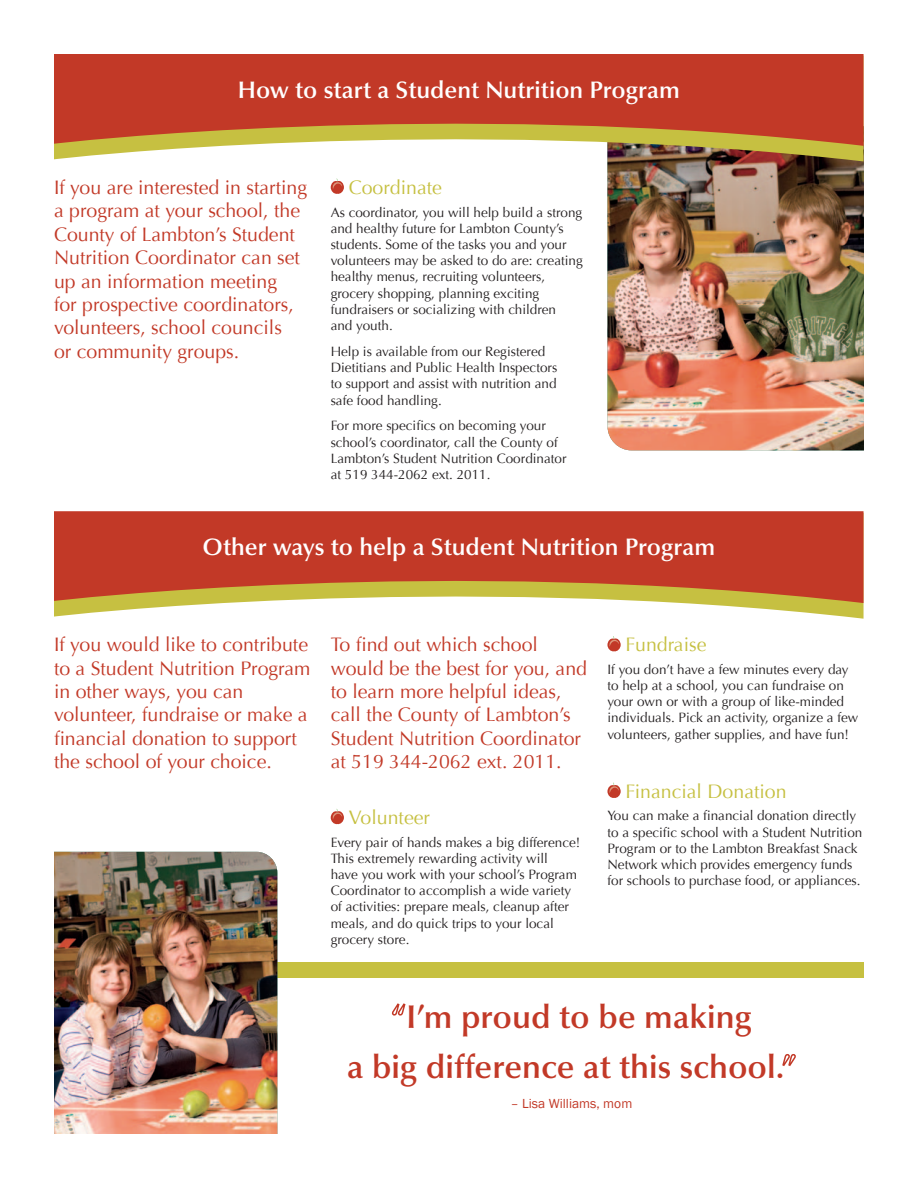
<style>
.page{position:relative;width:918px;height:1188px;background:#fff}
.page>*{position:absolute;margin:0;border:0;box-sizing:border-box;transform-origin:0 0}
.t1{font:600 33px/50.4px "Optima";color:#c23927}
.t2{font:600 24px "Optima";color:#fff}
.t3{font:19.5px/23.4px "Optima";color:#c23927}
.t4{font:19.5px "Optima";color:#c6c041}
.t5{font:13.5px/16.2px "Optima";color:#231f20}
.t6{font:13.5px "Franklin Gothic";color:#c23927}
</style>
<div class="page">
<img style="left:607px;top:161px;width:257px;height:289px">
<svg style="left:54px;top:146px;width:810px;height:15px"></svg>
<svg style="left:54px;top:54px;width:810px;height:92px;background:#c35030"></svg>
<div style="left:54px;top:962px;width:810px;height:16px;background:#c6c041"></div>
<img style="left:54px;top:852px;width:223px;height:282px">
<svg style="left:391px;top:1003px;width:15px;height:13px"></svg>
<svg style="left:782px;top:1054px;width:14px;height:12px"></svg>
<svg style="left:54px;top:603px;width:810px;height:16px"></svg>
<svg style="left:54px;top:511px;width:810px;height:92px;background:#c45130"></svg>
<svg style="left:607px;top:783px;width:14px;height:15px"></svg>
<svg style="left:331px;top:809px;width:13px;height:16px"></svg>
<svg style="left:607px;top:636px;width:14px;height:16px"></svg>
<svg style="left:331px;top:179px;width:13px;height:15px"></svg>
<h2 class="t2" style="left:238px;top:76px;width:444px">How to start a Student Nutrition Program</h2>
<h3 class="t3" style="left:54px;top:176px;width:255px">If you are interested in starting a program at your school, the<br>County of Lambton’s Student<br>Nutrition Coordinator can set up an information meeting<br>for prospective coordinators, volunteers, school councils<br>or community groups.</h3>
<h3 class="t4" style="left:349px;top:176px;width:95px">Coordinate</h3>
<p class="t5" style="left:331px;top:204px;width:254px">As coordinator, you will help build a strong and healthy future for Lambton County’s students. Some of the tasks you and your volunteers may be asked to do are: creating healthy menus, recruiting volunteers, grocery shopping, planning exciting fundraisers or socializing with children<br>and youth.</p>
<p class="t5" style="left:331px;top:343px;width:228px">Help is available from our Registered Dietitians and Public Health Inspectors to support and assist with nutrition and safe food handling.</p>
<p class="t5" style="left:331px;top:418px;width:237px">For more specifics on becoming your school’s coordinator, call the County of Lambton’s Student Nutrition Coordinator at 519 344-2062 ext. 2011.</p>
<h2 class="t2" style="left:203px;top:533px;width:514px">Other ways to help a Student Nutrition Program</h2>
<h3 class="t3" style="left:54px;top:633px;width:258px">If you would like to contribute to a Student Nutrition Program in other ways, you can volunteer, fundraise or make a financial donation to support the school of your choice.</h3>
<h3 class="t3" style="left:331px;top:633px;width:258px">To find out which school would be the best for you, and to learn more helpful ideas, call the County of Lambton’s<br>Student Nutrition Coordinator at 519 344-2062 ext. 2011.</h3>
<h3 class="t4" style="left:349px;top:806px;width:83px">Volunteer</h3>
<p class="t5" style="left:331px;top:834px;width:251px">Every pair of hands makes a big difference!<br>This extremely rewarding activity will<br>have you work with your school’s Program Coordinator to accomplish a wide variety of activities: prepare meals, cleanup after meals, and do quick trips to your local grocery store.</p>
<h3 class="t4" style="left:625px;top:633px;width:83px">Fundraise</h3>
<p class="t5" style="left:607px;top:661px;width:252px">If you don’t have a few minutes every day to help at a school, you can fundraise on your own or with a group of like-minded individuals. Pick an activity, organize a few volunteers, gather supplies, and have fun!</p>
<h3 class="t4" style="left:625px;top:780px;width:163px">Financial Donation</h3>
<p class="t5" style="left:607px;top:808px;width:256px">You can make a financial donation directly to a specific school with a Student Nutrition Program or to the Lambton Breakfast Snack Network which provides emergency funds for schools to purchase food, or appliances.</p>
<h1 class="t1" style="left:347px;top:992px;width:439px;text-indent:59px">I’m proud to be making<br>a big difference at this school.</h1>
<p class="t6" style="left:511px;top:1095px;width:123px">– Lisa Williams, mom</p>
</div>
